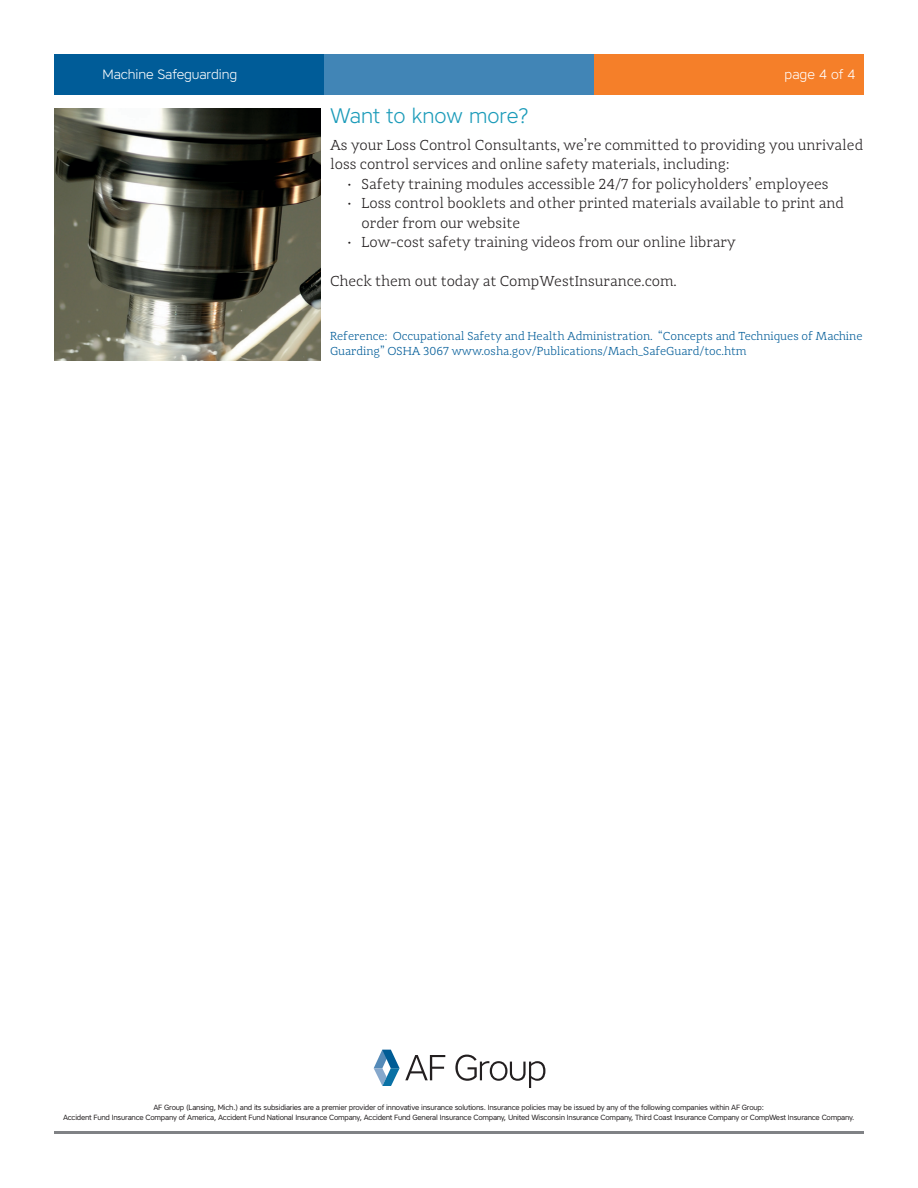
<style>
.page{position:relative;width:918px;height:1188px;background:#fff}
.page>*{position:absolute;margin:0;border:0;box-sizing:border-box;transform-origin:0 0}
.h4__Paragraph_headi{font:300 21px "Core Sans A";color:#1b9bb9}
.p__paragraphs{font:300 15px/19.5px "Adagio Slab";color:#231f20}
.t1{font:300 13.5px "Core Sans A";letter-spacing:-.01em;color:#fff}
.Footnote_or_Caption{font:300 12px/15px "Adagio Slab";color:#005c98}
.t2{font:7.5px/10.5px "Core Sans A";letter-spacing:-.03em;color:#231f20;text-align:center}
</style>
<div class="page">
<div style="left:54px;top:54px;width:270px;height:40px;background:#005c98"></div>
<div style="left:324px;top:54px;width:270px;height:40px;background:#4185b6"></div>
<div style="left:594px;top:54px;width:270px;height:40px;background:#f57f29"></div>
<svg style="left:455px;top:1055px;width:90px;height:33px"></svg>
<svg style="left:374px;top:1050px;width:71px;height:36px"></svg>
<hr style="left:54px;top:1131px;width:810px;height:3px;background:#808285">
<img style="left:54px;top:108px;width:267px;height:253px">
<h3 class="t1" style="left:103px;top:66px;width:136px">Machine Safeguarding</h3>
<h3 class="t1" style="left:785px;top:65px;width:72px">page 4 of 4</h3>
<p class="h4__Paragraph_headi" style="left:330px;top:102px;width:201px">Want to know more?</p>
<p class="p__paragraphs" style="left:330px;top:135px;width:535px">As your Loss Control Consultants, we’re committed to providing you unrivaled loss control services and online safety materials, including:</p>
<p class="p__paragraphs" style="left:348px;top:174px;width:482px">• Safety training modules accessible 24/7 for policyholders’ employees</p>
<p class="p__paragraphs" style="left:362px;top:193px;width:484px;text-indent:-14px">• Loss control booklets and other printed materials available to print and order from our website</p>
<p class="p__paragraphs" style="left:348px;top:232px;width:389px">• Low-cost safety training videos from our online library</p>
<p class="p__paragraphs" style="left:330px;top:271px;width:348px">Check them out today at CompWestInsurance.com.</p>
<p class="Footnote_or_Caption" style="left:330px;top:329px;width:534px">Reference: Occupational Safety and Health Administration. “Concepts and Techniques of Machine<br>Guarding” OSHA 3067 www.osha.gov/Publications/Mach_SafeGuard/toc.htm</p>
<p class="t2" style="left:63px;top:1102px;width:793px">AF Group (Lansing, Mich.) and its subsidiaries are a premier provider of innovative insurance solutions. Insurance policies may be issued by any of the following companies within AF Group:<br>Accident Fund Insurance Company of America, Accident Fund National Insurance Company, Accident Fund General Insurance Company, United Wisconsin Insurance Company, Third Coast Insurance Company or CompWest Insurance Company.</p>
</div>
